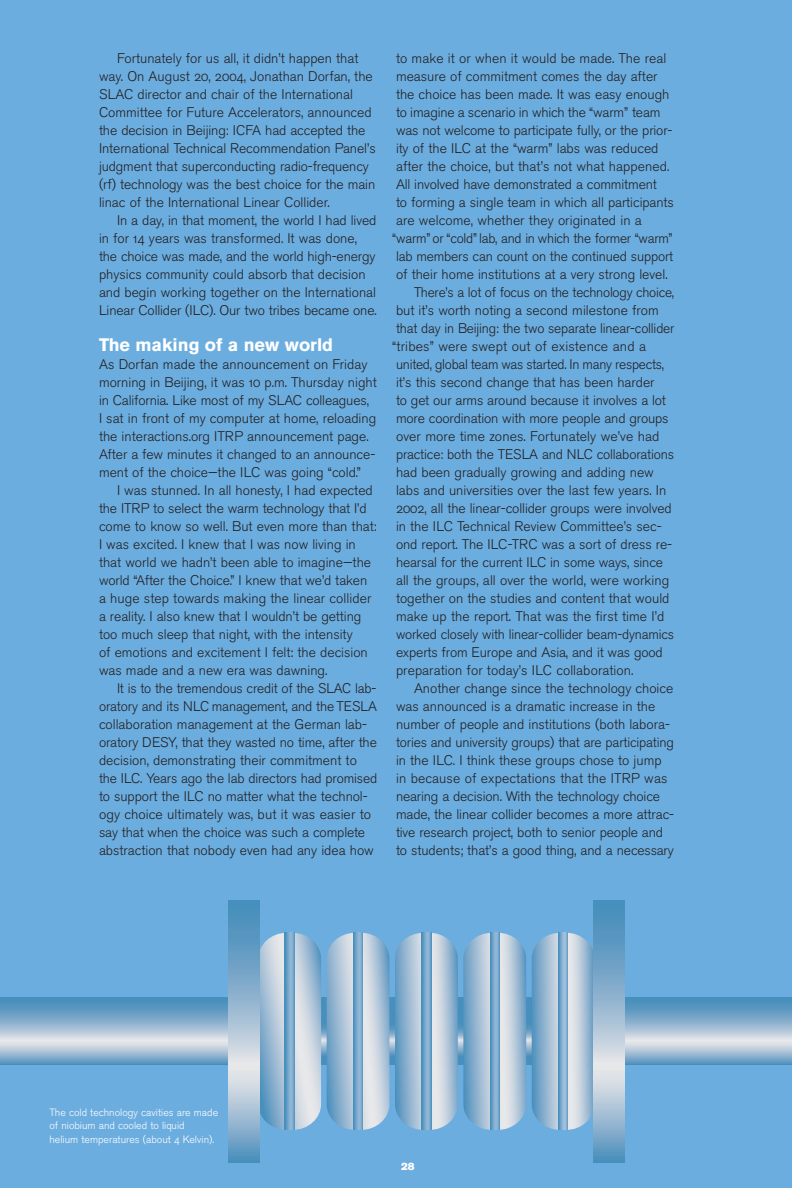
<style>
.page{position:relative;width:792px;height:1188px;background:#6caddf}
.page>*{position:absolute;margin:0;border:0;box-sizing:border-box;transform-origin:0 0}
.t1{font:700 18px "Akzidenz Grotesk BE";color:#fff}
.t2{font:13.8px/18px "Akzidenz Grotesk BE Light Os F";color:#231f20}
.t3{font:10.5px/13.5px "Akzidenz Grotesk BE Light Os F";color:#fff}
.t4{font:10.5px "Akzidenz Grotesk BE Super";color:#fff}
</style>
<div class="page">
<svg style="left:0;top:998px;width:792px;height:67px;background:#90b4cf"></svg>
<svg style="left:321px;top:998px;width:211px;height:67px"></svg>
<svg style="left:532px;top:933px;width:62px;height:197px;background:#a2bfd6"></svg>
<svg style="left:558px;top:933px;width:10px;height:197px;background:#7cabce"></svg>
<svg style="left:395px;top:933px;width:131px;height:197px;background:#9cbcd5"></svg>
<svg style="left:422px;top:933px;width:9px;height:197px;background:#77a8cc"></svg>
<svg style="left:327px;top:933px;width:62px;height:197px;background:#adc5d9"></svg>
<svg style="left:353px;top:933px;width:10px;height:197px;background:#73a6cb"></svg>
<svg style="left:259px;top:933px;width:62px;height:197px;background:#acc5d9"></svg>
<svg style="left:285px;top:933px;width:9px;height:197px;background:#76a7cc"></svg>
<svg style="left:228px;top:901px;width:31px;height:261px;background:#91b5cf"></svg>
<svg style="left:594px;top:901px;width:31px;height:261px;background:#91b5cf"></svg>
<p class="t2" style="left:99px;top:51px;width:278px;text-indent:18px">Fortunately for us all, it didn’t happen that way. On August 20, 2004, Jonathan Dorfan, the SLAC director and chair of the International Committee for Future Accelerators, announced the decision in Beijing: ICFA had accepted the International Technical Recommendation Panel’s judgment that superconducting radio-frequency (rf) technology was the best choice for the main linac of the International Linear Collider.</p>
<p class="t2" style="left:99px;top:213px;width:279px;text-indent:18px">In a day, in that moment, the world I had lived in for 14 years was transformed. It was done, the choice was made, and the world high-energy physics community could absorb that decision and begin working together on the International Linear Collider (ILC). Our two tribes became one.</p>
<h1 class="t1" style="left:99px;top:338px;width:236px">The making of a new world</h1>
<p class="t2" style="left:99px;top:357px;width:279px">As Dorfan made the announcement on Friday morning in Beijing, it was 10 p.m. Thursday night in California. Like most of my SLAC colleagues,<br>I sat in front of my computer at home, reloading the interactions.org ITRP announcement page.<br>After a few minutes it changed to an announce&shy;ment of the choice—the ILC was going “cold.”</p>
<p class="t2" style="left:99px;top:483px;width:279px;text-indent:18px">I was stunned. In all honesty, I had expected the ITRP to select the warm technology that I’d come to know so well. But even more than that:<br>I was excited. I knew that I was now living in that world we hadn’t been able to imagine—the world “After the Choice.” I knew that we’d taken a huge step towards making the linear collider a reality. I also knew that I wouldn’t be getting too much sleep that night, with the intensity<br>of emotions and excitement I felt: the decision was made and a new era was dawning.</p>
<p class="t2" style="left:99px;top:681px;width:280px;text-indent:18px">It is to the tremendous credit of the SLAC lab&shy;oratory and its NLC management, and the TESLA collaboration management at the German lab&shy;oratory DESY, that they wasted no time, after the decision, demonstrating their commitment to the ILC. Years ago the lab directors had promised to support the ILC no matter what the technol&shy;ogy choice ultimately was, but it was easier to say that when the choice was such a complete abstraction that nobody even had any idea how</p>
<p class="t2" style="left:396px;top:51px;width:272px">to make it or when it would be made. The real</p>
<p class="t2" style="left:396px;top:69px;width:263px">measure of commitment comes the day after</p>
<p class="t2" style="left:396px;top:87px;width:275px">the choice has been made. It was easy enough</p>
<p class="t2" style="left:396px;top:105px;width:266px">to imagine a scenario in which the “warm” team</p>
<p class="t2" style="left:396px;top:123px;width:278px">was not welcome to participate fully, or the prior-</p>
<p class="t2" style="left:396px;top:141px;width:264px">ity of the ILC at the “warm” labs was reduced</p>
<p class="t2" style="left:396px;top:159px;width:275px">after the choice, but that’s not what happened.</p>
<p class="t2" style="left:396px;top:177px;width:262px">All involved have demonstrated a commitment</p>
<p class="t2" style="left:396px;top:195px;width:279px">to forming a single team in which all participants</p>
<p class="t2" style="left:396px;top:213px;width:247px">are welcome, whether they originated in a</p>
<p class="t2" style="left:392px;top:231px;width:282px">“warm” or “cold” lab, and in which the former “warm”</p>
<p class="t2" style="left:396px;top:249px;width:279px">lab members can count on the continued support</p>
<p class="t2" style="left:396px;top:267px;width:273px">of their home institutions at a very strong level.</p>
<p class="t2" style="left:414px;top:285px;width:262px">There’s a lot of focus on the technology choice,</p>
<p class="t2" style="left:396px;top:303px;width:264px">but it’s worth noting a second milestone from</p>
<p class="t2" style="left:396px;top:321px;width:280px">that day in Beijing: the two separate linear-collider</p>
<p class="t2" style="left:392px;top:339px;width:255px">“tribes” were swept out of existence and a</p>
<p class="t2" style="left:396px;top:357px;width:270px">united, global team was started. In many respects,</p>
<p class="t2" style="left:396px;top:375px;width:260px">it’s this second change that has been harder</p>
<p class="t2" style="left:396px;top:393px;width:272px">to get our arms around because it involves a lot</p>
<p class="t2" style="left:396px;top:411px;width:274px">more coordination with more people and groups</p>
<p class="t2" style="left:396px;top:429px;width:265px">over more time zones. Fortunately we’ve had</p>
<p class="t2" style="left:396px;top:447px;width:280px">practice: both the TESLA and NLC collaborations</p>
<p class="t2" style="left:396px;top:465px;width:259px">had been gradually growing and adding new</p>
<p class="t2" style="left:396px;top:483px;width:272px">labs and universities over the last few years. In</p>
<p class="t2" style="left:396px;top:501px;width:277px">2002, all the linear-collider groups were involved</p>
<p class="t2" style="left:396px;top:519px;width:267px">in the ILC Technical Review Committee’s sec-</p>
<p class="t2" style="left:396px;top:537px;width:278px">ond report. The ILC-TRC was a sort of dress re-</p>
<p class="t2" style="left:396px;top:555px;width:269px">hearsal for the current ILC in some ways, since</p>
<p class="t2" style="left:396px;top:573px;width:275px">all the groups, all over the world, were working</p>
<p class="t2" style="left:396px;top:591px;width:275px">together on the studies and content that would</p>
<p class="t2" style="left:396px;top:609px;width:270px">make up the report. That was the first time I’d</p>
<p class="t2" style="left:396px;top:627px;width:280px">worked closely with linear-collider beam-dynamics</p>
<p class="t2" style="left:396px;top:645px;width:268px">experts from Europe and Asia, and it was good</p>
<p class="t2" style="left:396px;top:663px;width:239px">preparation for today’s ILC collaboration.</p>
<p class="t2" style="left:414px;top:681px;width:261px">Another change since the technology choice</p>
<p class="t2" style="left:396px;top:699px;width:261px">was announced is a dramatic increase in the</p>
<p class="t2" style="left:396px;top:717px;width:276px">number of people and institutions (both labora-</p>
<p class="t2" style="left:396px;top:735px;width:280px">tories and university groups) that are participating</p>
<p class="t2" style="left:396px;top:753px;width:267px">in the ILC. I think these groups chose to jump</p>
<p class="t2" style="left:396px;top:771px;width:273px">in because of expectations that the ITRP was</p>
<p class="t2" style="left:396px;top:789px;width:266px">nearing a decision. With the technology choice</p>
<p class="t2" style="left:396px;top:807px;width:280px">made, the linear collider becomes a more attrac-</p>
<p class="t2" style="left:396px;top:825px;width:269px">tive research project, both to senior people and</p>
<p class="t2" style="left:396px;top:843px;width:279px">to students; that’s a good thing, and a necessary</p>
<p class="t3" style="left:50px;top:1107px;width:170px">The cold technology cavities are made of niobium and cooled to liquid<br>helium temperatures (about 4 Kelvin).</p>
<p class="t4" style="left:401px;top:1163px;width:15px">28</p>
</div>
